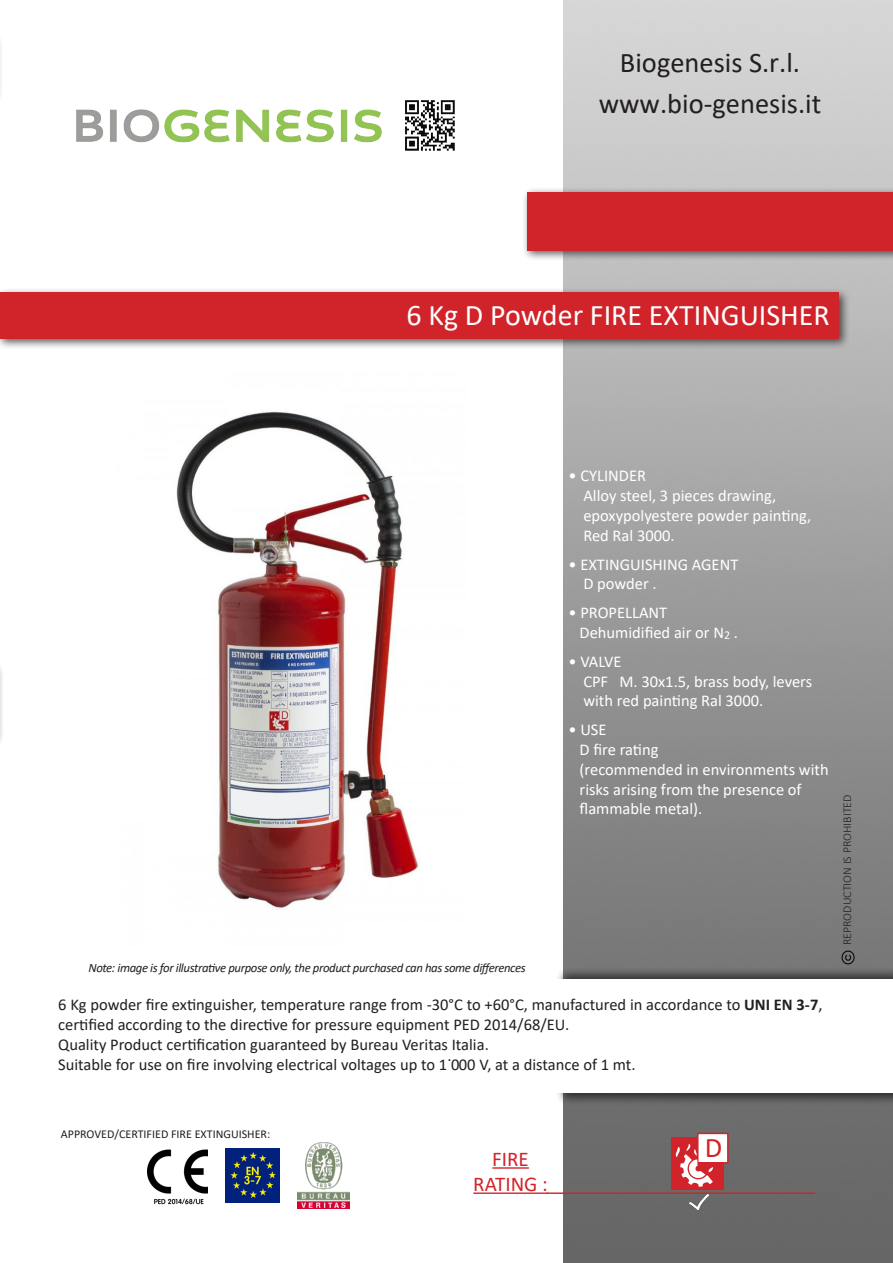
<style>
.page{position:relative;width:893px;height:1263px;background:#fff}
.page>*{position:absolute;margin:0;border:0;box-sizing:border-box;transform-origin:0 0}
.t1{font:30px "Calibri";color:#fff}
.t2{font:28.5px/41.4px "Calibri";color:#231f20;text-align:center}
.codice_tabella{font:28.5px "Calibri";color:#d1232a}
.codice_tabella-2{font:21px "Calibri";color:#d1232a}
.codice_tabella-3{font:16.5px/19.8px "Calibri";color:#231f20}
.codice_tabella-4{font:16.5px "Calibri";color:#fff}
.codice_tabella-5{font:italic 12.75px "Calibri";letter-spacing:-.03em;color:#231f20}
.codice_tabella-6{font:12px "Calibri";color:#231f20}
.t3{font:300 12px "Calibri";color:#231f20}
.s1{font-weight:700}
</style>
<div class="page">
<hr style="left:0;top:661px;width:4px;height:87px;background:#f8f7f8">
<hr style="left:0;top:665px;width:1px;height:71px;background:#d2222a">
<img style="left:563px;top:0;width:330px;height:1263px">
<img style="left:76px;top:100px;width:379px;height:51px">
<div style="left:522px;top:187px;width:371px;height:75px;background:#231f20;opacity:.75"></div>
<div style="left:527px;top:192px;width:366px;height:58px;background:#d1232a"></div>
<div style="left:0;top:288px;width:850px;height:62px;background:#231f20;opacity:.75"></div>
<div style="left:0;top:293px;width:839px;height:46px;background:#d1232a"></div>
<hr style="left:0;top:31px;width:3px;height:75px;background:#fafafa">
<hr style="left:0;top:289px;width:1px;height:62px;background:#fff">
<img style="left:840px;top:949px;width:15px;height:16px">
<div style="left:556px;top:976px;width:337px;height:130px;background:#231f20;opacity:.75"></div>
<div style="left:556px;top:967px;width:337px;height:130px;background:#231f20;opacity:.75"></div>
<div style="left:556px;top:979px;width:337px;height:114px;background:#fff"></div>
<hr style="left:492px;top:1167px;width:37px;height:2px;background:#d1232a">
<hr style="left:473px;top:1192px;width:75px;height:2px;background:#d1232a">
<hr style="left:547px;top:1192px;width:268px;height:2px;background:#d1232a">
<img style="left:689px;top:1194px;width:19px;height:16px">
<div style="left:671px;top:1137px;width:52px;height:53px;background:#d1232a"></div>
<div style="left:697px;top:1133px;width:32px;height:30px;background:#fff;border:2px solid #d1232a"></div>
<svg style="left:676px;top:1144px;width:37px;height:43px"></svg>
<img style="left:148px;top:1149px;width:59px;height:56px">
<img style="left:226px;top:1148px;width:54px;height:54px">
<img style="left:297px;top:1143px;width:52px;height:66px">
<img style="left:176px;top:411px;width:244px;height:497px">
<h2 class="t2" style="left:599px;top:41px;width:224px">Biogenesis S.r.l. www.bio-genesis.it</h2>
<p class="t1" style="left:406px;top:294px;width:425px">6 Kg D Powder FIRE EXTINGUISHER</p>
<p class="codice_tabella-4" style="left:568px;top:464px;width:79px">• CYLINDER</p>
<p class="codice_tabella-4" style="left:583px;top:484px;width:194px">Alloy steel, 3 pieces drawing,</p>
<p class="codice_tabella-4" style="left:583px;top:504px;width:229px">epoxypolyestere powder painting,</p>
<p class="codice_tabella-4" style="left:583px;top:524px;width:93px">Red Ral 3000.</p>
<p class="codice_tabella-4" style="left:568px;top:553px;width:171px">• EXTINGUISHING AGENT</p>
<p class="codice_tabella-4" style="left:583px;top:572px;width:75px">D powder .</p>
<p class="codice_tabella-4" style="left:568px;top:601px;width:100px">• PROPELLANT</p>
<p class="codice_tabella-4" style="left:580px;top:621px;width:160px">Dehumidified air or N<sub>2</sub> .</p>
<p class="codice_tabella-4" style="left:568px;top:650px;width:55px">• VALVE</p>
<p class="codice_tabella-4" style="left:583px;top:670px;width:230px">CPF M. 30x1.5, brass body, levers</p>
<p class="codice_tabella-4" style="left:583px;top:689px;width:181px">with red painting Ral 3000.</p>
<p class="codice_tabella-4" style="left:568px;top:718px;width:40px">• USE</p>
<p class="codice_tabella-4" style="left:580px;top:738px;width:80px">D fire rating</p>
<p class="codice_tabella-4" style="left:580px;top:758px;width:251px">(recommended in environments with</p>
<p class="codice_tabella-4" style="left:580px;top:777px;width:224px">risks arising from the presence of</p>
<p class="codice_tabella-4" style="left:580px;top:797px;width:124px">flammable metal).</p>
<p class="codice_tabella-5" style="left:88px;top:959px;width:439px">Note: image is for illustrative purpose only, the product purchased can has some differences</p>
<p class="codice_tabella-3" style="left:58px;top:994px;width:766px">6 Kg powder fire extinguisher, temperature range from -30°C to +60°C, manufactured in accordance to <span class="s1">UNI EN 3-7</span>, certified according to the directive for pressure equipment PED 2014/68/EU.</p>
<p class="codice_tabella-3" style="left:58px;top:1034px;width:432px">Quality Product certification guaranteed by Bureau Veritas Italia.</p>
<p class="codice_tabella-3" style="left:58px;top:1054px;width:579px">Suitable for use on fire involving electrical voltages up to 1 000 V, at a distance of 1 mt.</p>
<p class="codice_tabella-3" style="left:447px;top:1045px;width:6px">.</p>
<p class="t3" style="left:840px;top:945px;width:152px;rotate:-90deg">REPRODUCTION IS PROHIBITED</p>
<p class="codice_tabella-6" style="left:61px;top:1125px;width:211px">APPROVED/CERTIFIED FIRE EXTINGUISHER:</p>
<p class="codice_tabella-2" style="left:492px;top:1144px;width:38px">FIRE</p>
<p class="codice_tabella-2" style="left:473px;top:1169px;width:76px">RATING :</p>
<p class="codice_tabella" style="left:705px;top:1128px;width:19px">D</p>
</div>
